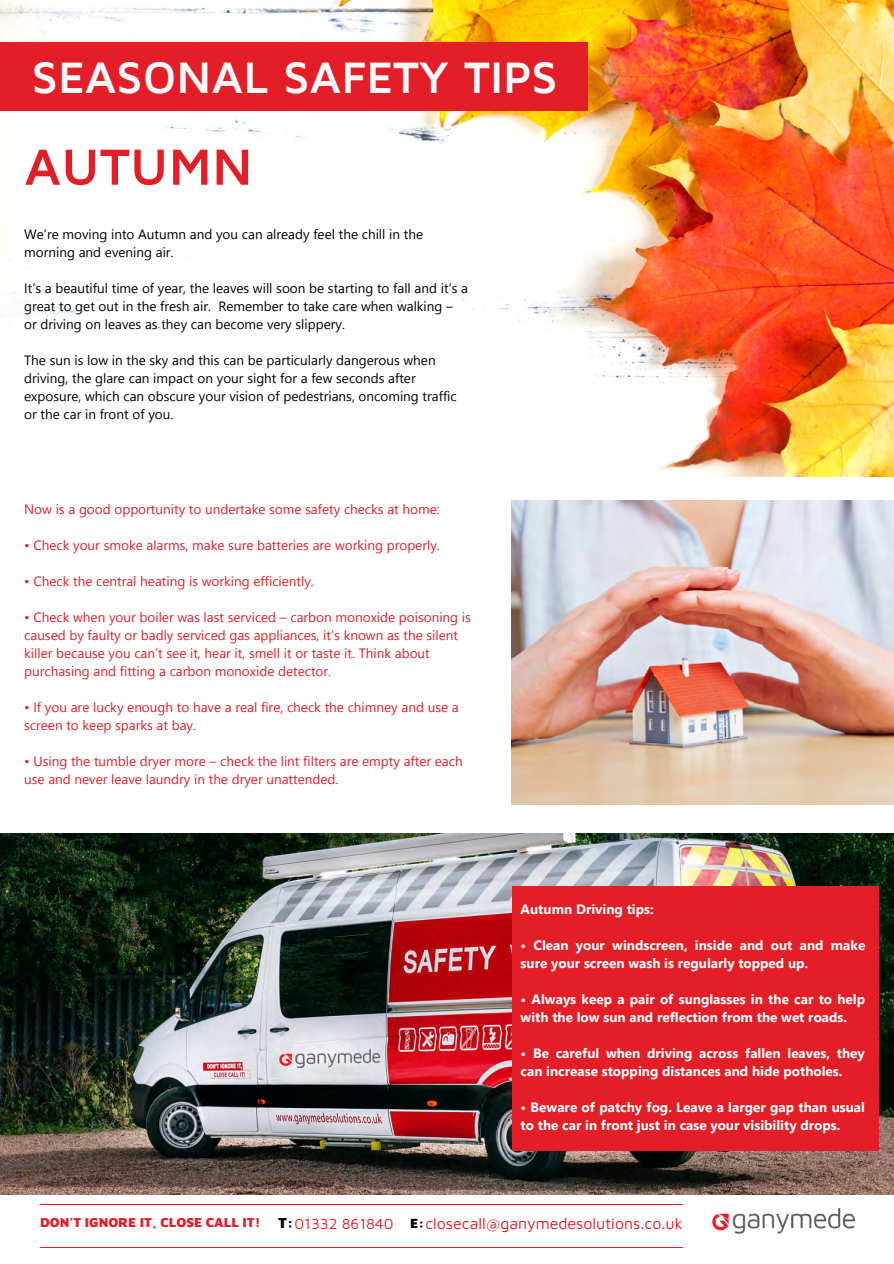
<style>
.page{position:relative;width:894px;height:1264px;background:#fff}
.page>*{position:absolute;margin:0;border:0;box-sizing:border-box;transform-origin:0 0}
.t1{font:700 52.5px "Maven Pro";color:#e41e26}
.t2{font:700 45.15px "Maven Pro";color:#fafafa}
.t3{font:15.9px "Maven Pro";color:#e41e26}
.t4{font:13.5px/18px "Nirmala UI";color:#e41e26}
.t5{font:13.5px/18px "Nirmala UI";color:#000}
.t6{font:700 13.5px/18px "Nirmala UI";color:#fff}
.s1{font-weight:900;font-size:13.35px}
.s2{font-weight:900;font-size:15px;color:#000}
.s3{font-size:15px}
.s4{font-weight:900;font-size:13.8px;color:#000}
</style>
<div class="page">
<img style="left:712px;top:1208px;width:142px;height:26px">
<img style="left:0;top:0;width:893px;height:476px">
<div style="left:0;top:42px;width:587px;height:68px;background:#e41e26"></div>
<div style="left:0;top:332px;width:587px;height:145px;background:#fff"></div>
<img style="left:511px;top:500px;width:382px;height:304px">
<img style="left:0;top:833px;width:893px;height:361px">
<div style="left:511px;top:885px;width:367px;height:265px;background:#e41e26"></div>
<h2 class="t2" style="left:32px;top:50px;width:527px">SEASONAL SAFETY TIPS</h2>
<h1 class="t1" style="left:24px;top:134px;width:230px">AUTUMN</h1>
<p class="t5" style="left:24px;top:224px;width:400px">Weʼre moving into Autumn and you can already feel the chill in the morning and evening air.</p>
<p class="t5" style="left:24px;top:278px;width:445px">Itʼs a beautiful time of year, the leaves will soon be starting to fall and itʼs a great to get out in the fresh air. Remember to take care when walking – or driving on leaves as they can become very slippery.</p>
<p class="t5" style="left:24px;top:350px;width:434px">The sun is low in the sky and this can be particularly dangerous when driving, the glare can impact on your sight for a few seconds after exposure, which can obscure your vision of pedestrians, oncoming traffic or the car in front of you.</p>
<p class="t4" style="left:24px;top:499px;width:417px">Now is a good opportunity to undertake some safety checks at home:</p>
<p class="t4" style="left:24px;top:535px;width:417px">• Check your smoke alarms, make sure batteries are working properly.</p>
<p class="t4" style="left:24px;top:571px;width:291px">• Check the central heating is working efficiently.</p>
<p class="t4" style="left:24px;top:607px;width:448px">• Check when your boiler was last serviced – carbon monoxide poisoning is caused by faulty or badly serviced gas appliances, itʼs known as the silent killer because you canʼt see it, hear it, smell it or taste it. Think about purchasing and fitting a carbon monoxide detector.</p>
<p class="t4" style="left:24px;top:697px;width:436px">• If you are lucky enough to have a real fire, check the chimney and use a screen to keep sparks at bay.</p>
<p class="t4" style="left:24px;top:751px;width:440px">• Using the tumble dryer more – check the lint filters are empty after each use and never leave laundry in the dryer unattended.</p>
<p class="t6" style="left:520px;top:899px;width:135px">Autumn Driving tips:</p>
<p class="t6" style="left:520px;top:935px;width:346px">• Clean your windscreen, inside and out and make sure your screen wash is regularly topped up.</p>
<p class="t6" style="left:520px;top:989px;width:346px">• Always keep a pair of sunglasses in the car to help with the low sun and reflection from the wet roads.</p>
<p class="t6" style="left:520px;top:1043px;width:345px">• Be careful when driving across fallen leaves, they can increase stopping distances and hide potholes.</p>
<p class="t6" style="left:520px;top:1097px;width:346px">• Beware of patchy fog. Leave a larger gap than usual to the car in front just in case your visibility drops.</p>
<p class="t3" style="left:40px;top:1212px;width:644px"><span class="s1">DON'T IGNORE IT, CLOSE CALL IT!</span> <span class="s2">T:</span> <span class="s3">01332 861840</span> <span class="s4">E:</span> closecall@ganymedesolutions.co.uk</p>
</div>
